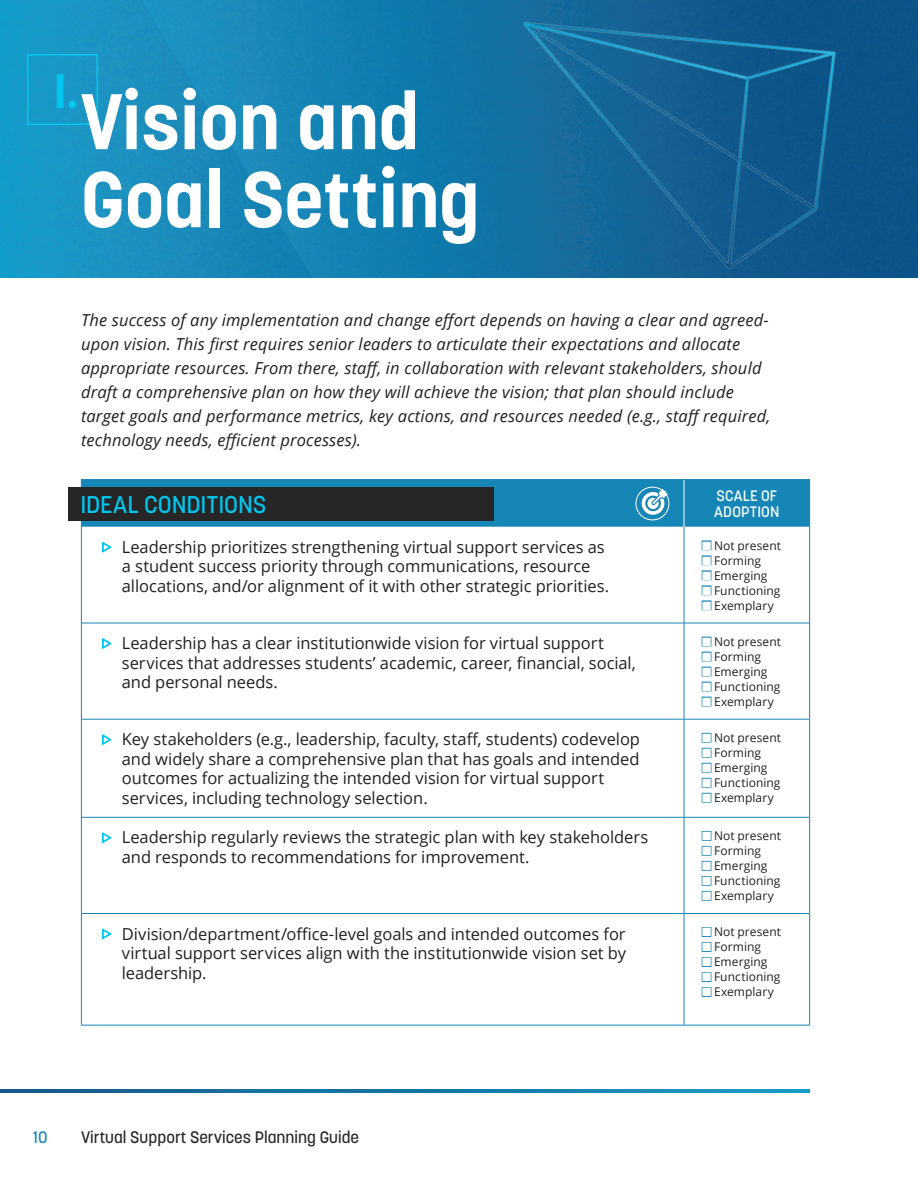
<style>
.page{position:relative;width:918px;height:1188px;background:#fff}
.page>*{position:absolute;margin:0;border:0;box-sizing:border-box;transform-origin:0 0}
.Head_1{font:700 78px/78px "Korolev";color:#fff}
.Head_1-2{font:700 48px "Korolev";color:#00c7f0}
.Table_Head{font:500 24px "Korolev";letter-spacing:-.005em;color:#00c7f0}
.t1{font:16.5px/19.5px "Open Sans";letter-spacing:-.005em;color:#231f20}
.Body{font:italic 16.5px/24px "Open Sans";letter-spacing:.01em;color:#231f20}
.t2{font:500 16.5px "Korolev";color:#262626}
.t3{font:500 16.5px "Korolev";color:#1686b7}
.Table_subhead{font:500 15px/16.5px "Korolev";letter-spacing:.01em;color:#fff}
.Body-2{font:12px "Open Sans";letter-spacing:.005em;color:#231f20}
.s1{color:#1686b7}
</style>
<div class="page">
<img style="left:0;top:0;width:467px;height:278px">
<div style="left:27px;top:54px;width:71px;height:71px;border:2px solid #00c7f0"></div>
<img style="left:0;top:1090px;width:810px;height:2px">
<svg style="left:82px;top:527px;width:727px;height:498px"></svg>
<hr style="left:81px;top:479px;width:603px;height:1px;background:#1686b7">
<hr style="left:684px;top:479px;width:126px;height:1px;background:#1686b7">
<hr style="left:81px;top:527px;width:1px;height:96px;background:#1686b7">
<hr style="left:684px;top:527px;width:1px;height:96px;background:#1686b7">
<hr style="left:809px;top:527px;width:1px;height:96px;background:#1686b7">
<hr style="left:81px;top:623px;width:1px;height:96px;background:#1686b7">
<hr style="left:684px;top:623px;width:1px;height:96px;background:#1686b7">
<hr style="left:809px;top:623px;width:1px;height:96px;background:#1686b7">
<hr style="left:81px;top:719px;width:1px;height:98px;background:#1686b7">
<hr style="left:684px;top:719px;width:1px;height:98px;background:#1686b7">
<hr style="left:809px;top:719px;width:1px;height:98px;background:#1686b7">
<hr style="left:81px;top:817px;width:1px;height:96px;background:#1686b7">
<hr style="left:684px;top:818px;width:1px;height:95px;background:#1686b7">
<hr style="left:809px;top:817px;width:1px;height:96px;background:#1686b7">
<hr style="left:81px;top:913px;width:1px;height:112px;background:#1686b7">
<hr style="left:684px;top:914px;width:1px;height:111px;background:#1686b7">
<hr style="left:809px;top:913px;width:1px;height:112px;background:#1686b7">
<hr style="left:81px;top:1025px;width:603px;height:1px;background:#1686b7">
<hr style="left:684px;top:1025px;width:126px;height:1px;background:#1686b7">
<hr style="left:82px;top:623px;width:602px;height:1px;background:#1686b7">
<hr style="left:684px;top:623px;width:125px;height:1px;background:#1686b7">
<hr style="left:82px;top:719px;width:602px;height:1px;background:#1686b7">
<hr style="left:684px;top:719px;width:125px;height:1px;background:#1686b7">
<hr style="left:82px;top:817px;width:602px;height:1px;background:#1686b7">
<hr style="left:684px;top:817px;width:125px;height:1px;background:#1686b7">
<hr style="left:82px;top:913px;width:602px;height:1px;background:#1686b7">
<hr style="left:684px;top:913px;width:125px;height:1px;background:#1686b7">
<img style="left:467px;top:0;width:451px;height:278px">
<div style="left:69px;top:487px;width:425px;height:34px;background:#262626"></div>
<svg style="left:81px;top:480px;width:729px;height:47px"></svg>
<svg style="left:103px;top:542px;width:8px;height:10px"></svg>
<svg style="left:103px;top:638px;width:8px;height:10px"></svg>
<svg style="left:103px;top:735px;width:8px;height:9px"></svg>
<svg style="left:103px;top:833px;width:8px;height:10px"></svg>
<svg style="left:103px;top:929px;width:8px;height:10px"></svg>
<p class="Head_1-2" style="left:53px;top:61px;width:26px">I.</p>
<p class="Head_1" style="left:81px;top:83px;width:400px">Vision and<br>Goal Setting</p>
<p class="Body" style="left:81px;top:308px;width:691px">The success of any implementation and change effort depends on having a clear and agreed&shy;upon vision. This first requires senior leaders to articulate their expectations and allocate appropriate resources. From there, staff, in collaboration with relevant stakeholders, should draft a comprehensive plan on how they will achieve the vision; that plan should include target goals and performance metrics, key actions, and resources needed (e.g., staff required, technology needs, efficient processes).</p>
<p class="Table_subhead" style="left:714px;top:487px;width:67px">SCALE OF<br>ADOPTION</p>
<p class="t1" style="left:122px;top:537px;width:489px">Leadership prioritizes strengthening virtual support services as a student success priority through communications, resource allocations, and/or alignment of it with other strategic priorities.</p>
<p class="Body-2" style="left:702px;top:537px;width:81px"><span class="s1">■</span> Not present</p>
<p class="Table_Head" style="left:81px;top:489px;width:187px">IDEAL CONDITIONS</p>
<p class="Body-2" style="left:702px;top:552px;width:61px"><span class="s1">■</span> Forming</p>
<p class="Body-2" style="left:702px;top:567px;width:67px"><span class="s1">■</span> Emerging</p>
<p class="Body-2" style="left:702px;top:582px;width:80px"><span class="s1">■</span> Functioning</p>
<p class="Body-2" style="left:702px;top:597px;width:73px"><span class="s1">■</span> Exemplary</p>
<p class="t1" style="left:122px;top:633px;width:515px">Leadership has a clear institutionwide vision for virtual support services that addresses students’ academic, career, financial, social, and personal needs.</p>
<p class="Body-2" style="left:702px;top:633px;width:81px"><span class="s1">■</span> Not present</p>
<p class="Body-2" style="left:702px;top:648px;width:61px"><span class="s1">■</span> Forming</p>
<p class="Body-2" style="left:702px;top:663px;width:67px"><span class="s1">■</span> Emerging</p>
<p class="Body-2" style="left:702px;top:678px;width:80px"><span class="s1">■</span> Functioning</p>
<p class="Body-2" style="left:702px;top:693px;width:73px"><span class="s1">■</span> Exemplary</p>
<p class="t1" style="left:122px;top:729px;width:520px">Key stakeholders (e.g., leadership, faculty, staff, students) codevelop and widely share a comprehensive plan that has goals and intended outcomes for actualizing the intended vision for virtual support services, including technology selection.</p>
<p class="Body-2" style="left:702px;top:729px;width:81px"><span class="s1">■</span> Not present</p>
<p class="Body-2" style="left:702px;top:744px;width:61px"><span class="s1">■</span> Forming</p>
<p class="Body-2" style="left:702px;top:759px;width:67px"><span class="s1">■</span> Emerging</p>
<p class="Body-2" style="left:702px;top:774px;width:80px"><span class="s1">■</span> Functioning</p>
<p class="Body-2" style="left:702px;top:789px;width:73px"><span class="s1">■</span> Exemplary</p>
<p class="t1" style="left:122px;top:827px;width:528px">Leadership regularly reviews the strategic plan with key stakeholders and responds to recommendations for improvement.</p>
<p class="Body-2" style="left:702px;top:827px;width:81px"><span class="s1">■</span> Not present</p>
<p class="Body-2" style="left:702px;top:842px;width:61px"><span class="s1">■</span> Forming</p>
<p class="Body-2" style="left:702px;top:857px;width:67px"><span class="s1">■</span> Emerging</p>
<p class="Body-2" style="left:702px;top:872px;width:80px"><span class="s1">■</span> Functioning</p>
<p class="Body-2" style="left:702px;top:887px;width:73px"><span class="s1">■</span> Exemplary</p>
<p class="t1" style="left:122px;top:923px;width:506px;text-align:justify">Division/department/office-level goals and intended outcomes for virtual support services align with the institutionwide vision set by leadership.</p>
<p class="Body-2" style="left:702px;top:924px;width:81px"><span class="s1">■</span> Not present</p>
<p class="Body-2" style="left:702px;top:939px;width:61px"><span class="s1">■</span> Forming</p>
<p class="Body-2" style="left:702px;top:954px;width:67px"><span class="s1">■</span> Emerging</p>
<p class="Body-2" style="left:702px;top:969px;width:80px"><span class="s1">■</span> Functioning</p>
<p class="Body-2" style="left:702px;top:984px;width:73px"><span class="s1">■</span> Exemplary</p>
<p class="t3" style="left:33px;top:1127px;width:16px">10</p>
<p class="t2" style="left:81px;top:1127px;width:280px">Virtual Support Services Planning Guide</p>
</div>
